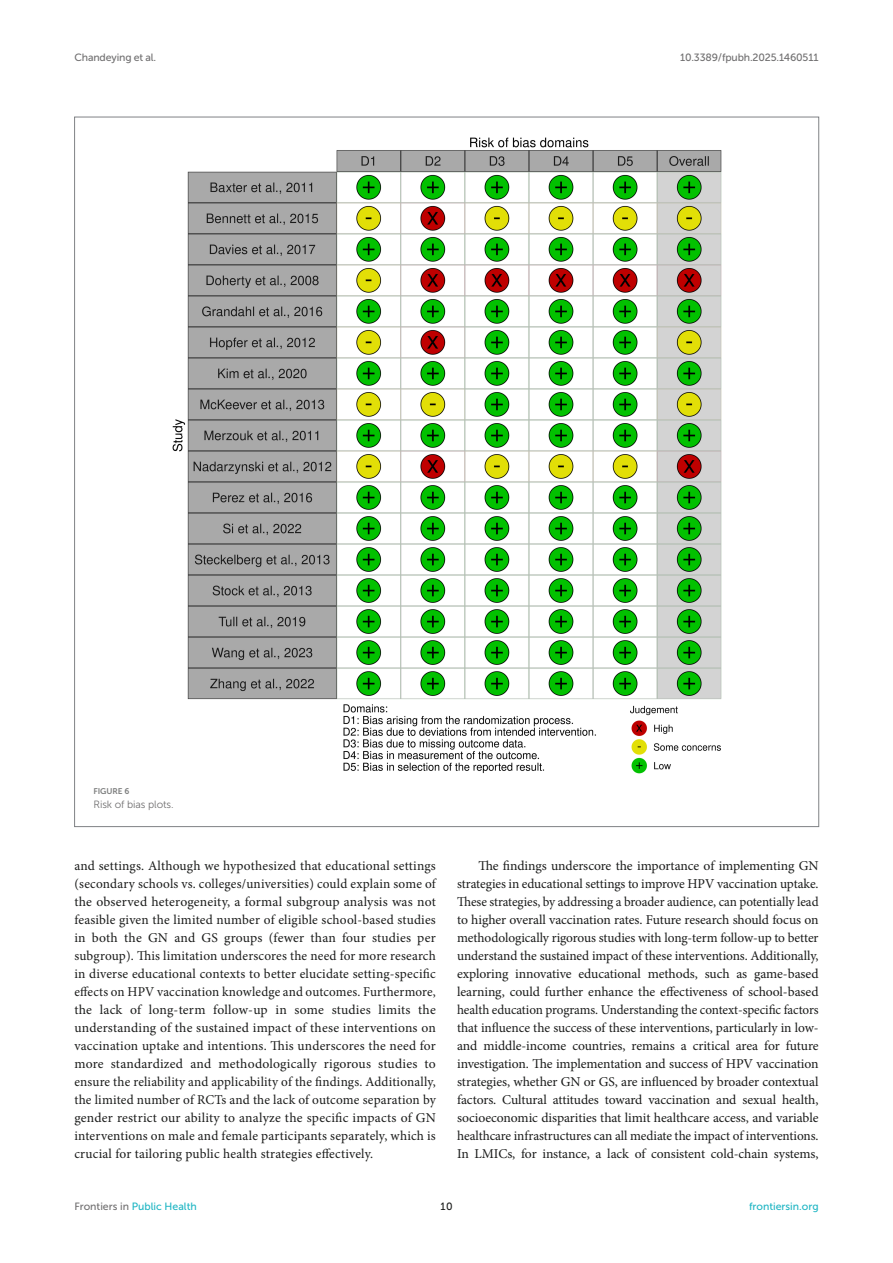
<style>
.page{position:relative;width:893px;height:1263px;background:#fff}
.page>*{position:absolute;margin:0;border:0;box-sizing:border-box;transform-origin:0 0}
.TEXT{font:13.5px/18px "Minion Pro";color:#1b1c1b;text-align:justify}
.t1{font:10.5px "Museo Sans 500";letter-spacing:-.015em;color:#706f70}
.t2{font:10.5px "Museo Sans 500";color:#1db5c3}
.FIG_LEG{font:10.5px "Museo Sans 300";letter-spacing:-.01em;color:#706f70}
.t3{font:10.5px "Museo Sans 500";color:#1b1c1b}
.FIG_HD{font:8.25px "Museo Sans 700";letter-spacing:-.01em;color:#7e7f7f}
.s1{color:#706f70}
</style>
<div class="page">
<img style="left:172px;top:137px;width:550px;height:637px">
<p class="t1" style="left:74px;top:51px;width:83px">Chandeying et al.</p>
<p class="t1" style="left:680px;top:51px;width:140px">10.3389/fpubh.2025.1460511</p>
<p class="FIG_HD" style="left:94px;top:787px;width:37px">FIGURE 6</p>
<p class="FIG_LEG" style="left:94px;top:798px;width:82px">Risk of bias plots.</p>
<p class="TEXT" style="left:74px;top:857px;width:363px">and settings. Although we hypothesized that educational settings (secondary schools vs. colleges/universities) could explain some of the observed heterogeneity, a formal subgroup analysis was not feasible given the limited number of eligible school-based studies in both the GN and GS groups (fewer than four studies per subgroup). This limitation underscores the need for more research in diverse educational contexts to better elucidate setting-specific effects on HPV vaccination knowledge and outcomes. Furthermore, the lack of long-term follow-up in some studies limits the understanding of the sustained impact of these interventions on vaccination uptake and intentions. This underscores the need for more standardized and methodologically rigorous studies to ensure the reliability and applicability of the findings. Additionally, the limited number of RCTs and the lack of outcome separation by gender restrict our ability to analyze the specific impacts of GN interventions on male and female participants separately, which is crucial for tailoring public health strategies effectively.</p>
<p class="TEXT" style="left:457px;top:857px;width:363px;text-indent:21px">The findings underscore the importance of implementing GN strategies in educational settings to improve HPV vaccination uptake.<br>These strategies, by addressing a broader audience, can potentially lead to higher overall vaccination rates. Future research should focus on methodologically rigorous studies with long-term follow-up to better understand the sustained impact of these interventions. Additionally, exploring innovative educational methods, such as game-based learning, could further enhance the effectiveness of school-based health education programs. Understanding the context-specific factors that influence the success of these interventions, particularly in low&shy;and middle-income countries, remains a critical area for future investigation. The implementation and success of HPV vaccination strategies, whether GN or GS, are influenced by broader contextual factors. Cultural attitudes toward vaccination and sexual health, socioeconomic disparities that limit healthcare access, and variable healthcare infrastructures can all mediate the impact of interventions.<br>In LMICs, for instance, a lack of consistent cold-chain systems,</p>
<p class="t2" style="left:74px;top:1200px;width:124px"><span class="s1">Frontiers in</span> Public Health</p>
<p class="t3" style="left:440px;top:1200px;width:14px">10</p>
<p class="t2" style="left:749px;top:1200px;width:71px">frontiersin.org</p>
</div>
